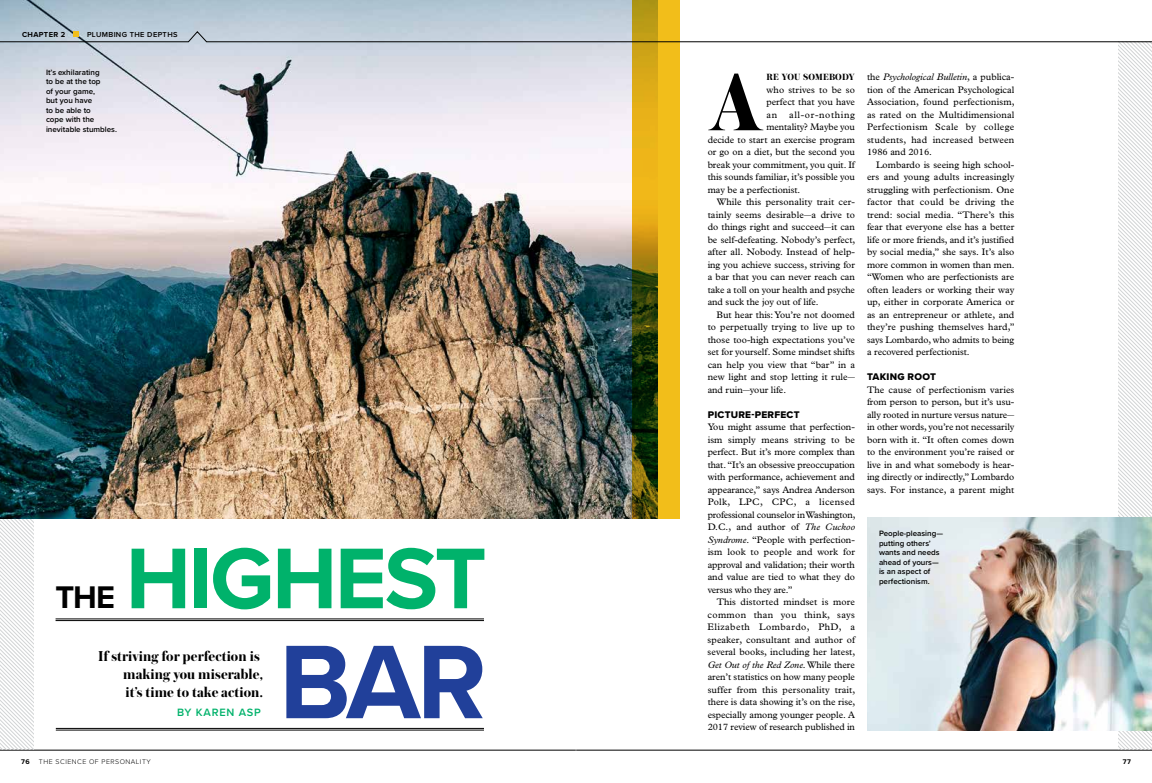
<style>
.page{position:relative;width:1152px;height:783px;background:#fff}
.page>*{position:absolute;margin:0;border:0;box-sizing:border-box;transform-origin:0 0}
.t1{font:700 108.5px "Proxima Nova";color:#21409a}
.t2{font:700 89.3px "Proxima Nova";letter-spacing:-.03em;color:#00b26b}
.t3{font:700 85.6px "Austin";color:#000}
.t4{font:700 32.4px "Proxima Nova";color:#000}
.t5{font:700 15px/18px "Austin";letter-spacing:.005em;color:#000}
.t6{font:600 11px "Proxima Nova";letter-spacing:.07em;color:#00b26b}
.t7{font:10px "Proxima Nova Extrabld";letter-spacing:.025em;color:#000}
.t8{font:9.5px/12.5px "Plantin MT Pro";letter-spacing:-.005em;color:#000;text-align:justify}
.t9{font:9.5px "Plantin MT Pro";letter-spacing:.065em;color:#000}
.t10{font:700 9.5px "Austin";letter-spacing:.02em;color:#000}
.t11{font:600 8px/9.5px "Proxima Nova";color:#000}
.t12{font:600 7.5px "Proxima Nova";letter-spacing:.05em;color:#000}
.t13{font:700 7.5px "Proxima Nova";letter-spacing:.05em;color:#000}
.t14{font:300 7px "Proxima Nova";letter-spacing:.07em;color:#000}
.t15{font:700 7px "Proxima Nova";color:#000}
.s1{font-style:italic}
</style>
<div class="page">
<hr style="left:0;top:750px;width:576px;height:1px;background:#000">
<hr style="left:576px;top:750px;width:576px;height:1px;background:#000">
<img style="left:0;top:0;width:632px;height:31px">
<svg style="left:632px;top:0;width:48px;height:31px"></svg>
<img style="left:0;top:31px;width:1152px;height:719px">
<p class="t13" style="left:22px;top:29px;width:45px">CHAPTER 2</p>
<p class="t12" style="left:87px;top:29px;width:92px">PLUMBING THE DEPTHS</p>
<p class="t11" style="left:46px;top:67px;width:72px">It’s exhilarating<br>to be at the top<br>of your game,<br>but you have<br>to be able to<br>cope with the inevitable stumbles.</p>
<h2 class="t2" style="left:126px;top:512px;width:362px">HIGHEST</h2>
<h1 class="t1" style="left:279px;top:601px;width:209px">BAR</h1>
<h3 class="t4" style="left:56px;top:573px;width:61px">THE</h3>
<h3 class="t5" style="left:123px;top:646px;width:141px;text-indent:-25px">If striving for perfection is making you miserable, it’s time to take action.</h3>
<p class="t6" style="left:177px;top:704px;width:85px">BY KAREN ASP</p>
<h3 class="t3" style="left:710px;top:41px;width:53px">A</h3>
<p class="t10" style="left:767px;top:70px;width:90px">RE YOU SOMEBODY</p>
<p class="t8" style="left:766px;top:83px;width:90px">who strives to be so perfect that you have an</p>
<p class="t9" style="left:789px;top:109px;width:67px">all-or-nothing</p>
<p class="t8" style="left:766px;top:121px;width:90px">mentality? Maybe you</p>
<p class="t8" style="left:708px;top:133px;width:149px">decide to start an exercise program</p>
<p class="t8" style="left:708px;top:146px;width:149px">or go on a diet, but the second you</p>
<p class="t8" style="left:708px;top:158px;width:149px">break your commitment, you quit. If</p>
<p class="t8" style="left:708px;top:171px;width:149px">this sounds familiar, it’s possible you</p>
<p class="t8" style="left:708px;top:183px;width:94px">may be a perfectionist.</p>
<p class="t8" style="left:717px;top:196px;width:140px">While this personality trait cer-</p>
<p class="t8" style="left:708px;top:208px;width:149px">tainly seems desirable—a drive to</p>
<p class="t8" style="left:708px;top:221px;width:149px">do things right and succeed—it can</p>
<p class="t8" style="left:708px;top:233px;width:149px">be self-defeating. Nobody’s perfect,</p>
<p class="t8" style="left:708px;top:246px;width:149px">after all. Nobody. Instead of help-</p>
<p class="t8" style="left:708px;top:258px;width:149px">ing you achieve success, striving for</p>
<p class="t8" style="left:708px;top:271px;width:149px">a bar that you can never reach can</p>
<p class="t8" style="left:708px;top:283px;width:149px">take a toll on your health and psyche</p>
<p class="t8" style="left:708px;top:296px;width:113px">and suck the joy out of life.</p>
<p class="t8" style="left:717px;top:308px;width:140px">But hear this: You’re not doomed</p>
<p class="t8" style="left:708px;top:321px;width:149px">to perpetually trying to live up to</p>
<p class="t8" style="left:708px;top:333px;width:149px">those too-high expectations you’ve</p>
<p class="t8" style="left:708px;top:346px;width:149px">set for yourself. Some mindset shifts</p>
<p class="t8" style="left:708px;top:358px;width:149px">can help you view that “bar” in a</p>
<p class="t8" style="left:708px;top:371px;width:149px">new light and stop letting it rule—</p>
<p class="t8" style="left:708px;top:383px;width:80px">and ruin—your life.</p>
<p class="t7" style="left:708px;top:407px;width:93px">PICTURE-PERFECT</p>
<p class="t8" style="left:708px;top:421px;width:149px">You might assume that perfection&shy;ism simply means striving to be perfect. But it’s more complex than that. “It’s an obsessive preoccupation with performance, achievement and appearance,” says Andrea Anderson Polk, LPC, CPC, a licensed professional counselor in Washington, D.C., and author of <span class="s1">The Cuckoo Syndrome</span>. “People with perfection&shy;ism look to people and work for approval and validation; their worth and value are tied to what they do versus who they are.”</p>
<p class="t8" style="left:708px;top:596px;width:149px;text-indent:9px">This distorted mindset is more common than you think, says Elizabeth Lombardo, PhD, a speaker, consultant and author of several books, including her latest, <span class="s1">Get Out of the Red Zone</span>. While there aren’t statistics on how many people suffer from this personality trait, there is data showing it’s on the rise, especially among younger people. A 2017 review of research published in</p>
<p class="t8" style="left:867px;top:71px;width:149px">the <span class="s1">Psychological Bulletin</span>, a publica&shy;tion of the American Psychological Association, found perfectionism, as rated on the Multidimensional Perfectionism Scale by college students, had increased between 1986 and 2016.</p>
<p class="t8" style="left:867px;top:158px;width:149px;text-indent:9px">Lombardo is seeing high school&shy;ers and young adults increasingly struggling with perfectionism. One factor that could be driving the trend: social media. “There’s this fear that everyone else has a better life or more friends, and it’s justified by social media,” she says. It’s also more common in women than men. “Women who are perfectionists are often leaders or working their way up, either in corporate America or as an entrepreneur or athlete, and they’re pushing themselves hard,” says Lombardo, who admits to being a recovered perfectionist.</p>
<p class="t7" style="left:867px;top:369px;width:70px">TAKING ROOT</p>
<p class="t8" style="left:867px;top:383px;width:149px">The cause of perfectionism varies from person to person, but it’s usu&shy;ally rooted in nurture versus nature— in other words, you’re not necessarily born with it. “It often comes down to the environment you’re raised or live in and what somebody is hear&shy;ing directly or indirectly,” Lombardo says. For instance, a parent might</p>
<p class="t11" style="left:879px;top:528px;width:66px">People-pleasing— putting others’ wants and needs ahead of yours— is an aspect of perfectionism.</p>
<p class="t15" style="left:21px;top:756px;width:10px">76</p>
<p class="t14" style="left:39px;top:756px;width:113px">THE SCIENCE OF PERSONALITY</p>
<p class="t15" style="left:1123px;top:756px;width:10px">77</p>
</div>
